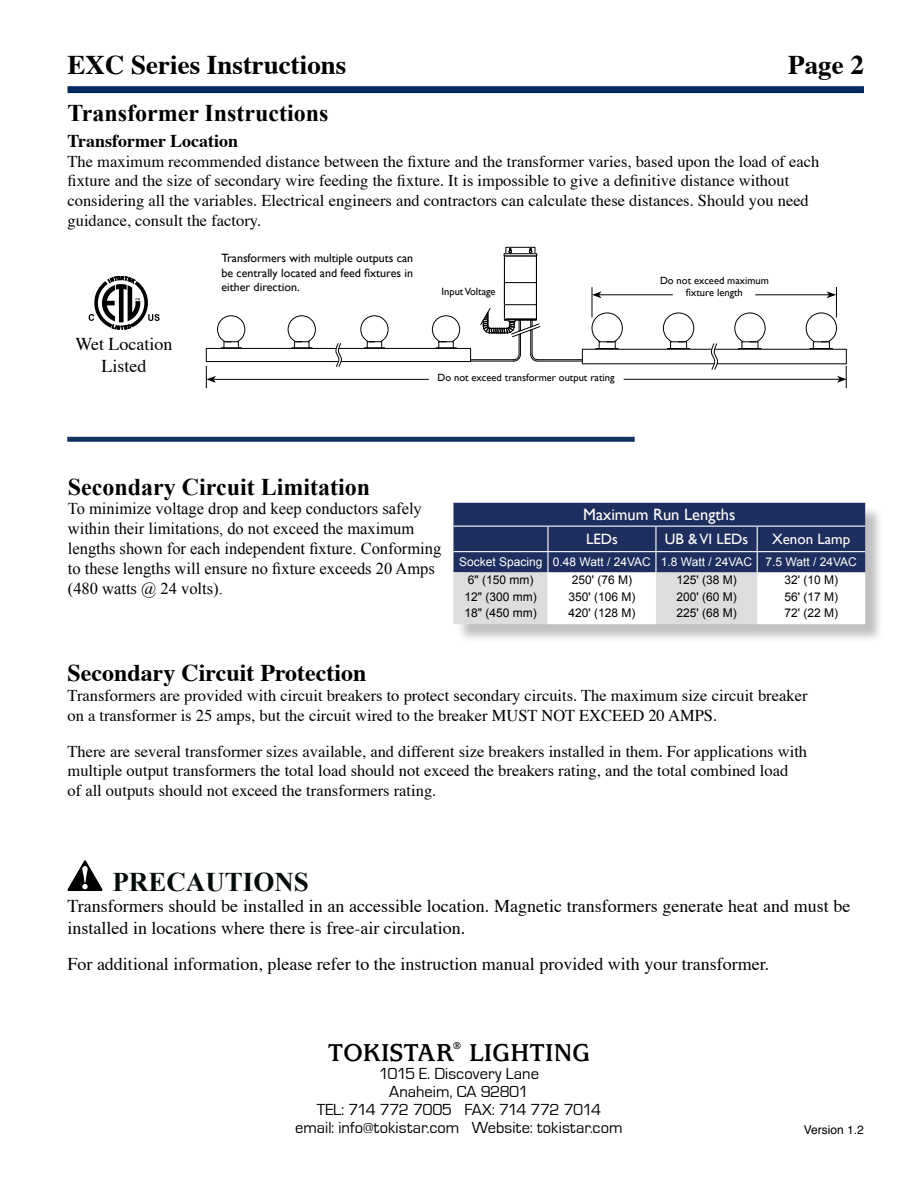
<style>
.page{position:relative;width:918px;height:1188px;background:#fff}
.page>*{position:absolute;margin:0;border:0;box-sizing:border-box;transform-origin:0 0}
.t1{font:700 27px "Times";color:#000}
.t2{font:700 27px "Usherwood Std";letter-spacing:.005em;color:#000}
.t3{font:700 27px "Times New Roman";color:#050b0b}
.t4{font:700 24px "Times New Roman";color:#000}
.t5{font:700 24px "Times";color:#000}
.t6{font:18px/21.6px "Times";color:#000}
.t7{font:700 18px "Times";color:#000}
.t8{font:16.5px/19.8px "Times";color:#000}
.t9{font:16.5px/19.8px "Times New Roman";color:#000}
.t10{font:16.5px/18px "Eurostile";color:#000;text-align:center}
.t11{font:16.5px "Gill Sans";color:#fff}
.t12{font:15px "Gill Sans";color:#fff}
.t13{font:12px/16.5px "Arial";color:#000}
.t14{font:12px/14.4px "Gill Sans";color:#000;text-align:justify}
.t15{font:12px "Arial";color:#fff}
.t16{font:12px "Helvetica";color:#000}
.t17{font:10.5px/12.6px "Gill Sans";color:#000;text-align:center}
</style>
<div class="page">
<svg style="left:68px;top:86px;width:796px;height:7px;background:#092f64"></svg>
<svg style="left:68px;top:437px;width:566px;height:5px;background:#1c3b67"></svg>
<svg style="left:67px;top:860px;width:36px;height:31px"></svg>
<svg style="left:89px;top:276px;width:71px;height:54px"></svg>
<hr style="left:592px;top:287px;width:1px;height:31px;background:#000">
<hr style="left:836px;top:287px;width:1px;height:30px;background:#000">
<hr style="left:599px;top:294px;width:74px;height:1px;background:#000">
<svg style="left:592px;top:291px;width:9px;height:7px"></svg>
<hr style="left:755px;top:294px;width:74px;height:1px;background:#000">
<svg style="left:827px;top:291px;width:9px;height:7px"></svg>
<div style="left:506px;top:247px;width:29px;height:7px;border:1px solid #000"></div>
<hr style="left:538px;top:359px;width:44px;height:1px;background:#000">
<hr style="left:538px;top:361px;width:44px;height:1px;background:#000">
<svg style="left:582px;top:312px;width:265px;height:76px"></svg>
<svg style="left:206px;top:248px;width:335px;height:140px"></svg>
<div style="left:456px;top:505px;width:428px;height:138px;background:#000;opacity:.25"></div>
<svg style="left:453px;top:503px;width:412px;height:121px"></svg>
<h1 class="t1" style="left:68px;top:47px;width:280px">EXC Series Instructions</h1>
<h1 class="t1" style="left:788px;top:47px;width:77px">Page 2</h1>
<h2 class="t4" style="left:68px;top:97px;width:263px">Transformer Instructions</h2>
<p class="t7" style="left:68px;top:129px;width:172px">Transformer Location</p>
<p class="t8" style="left:68px;top:152px;width:753px">The maximum recommended distance between the fixture and the transformer varies, based upon the load of each fixture and the size of secondary wire feeding the fixture. It is impossible to give a definitive distance without considering all the variables. Electrical engineers and contractors can calculate these distances. Should you need guidance, consult the factory.</p>
<p class="t6" style="left:76px;top:334px;width:99px;text-align:center">Wet Location<br>Listed</p>
<p class="t14" style="left:221px;top:251px;width:193px">Transformers with multiple outputs can be centrally located and feed fixtures in either direction.</p>
<p class="t17" style="left:442px;top:286px;width:56px">Input Voltage</p>
<p class="t17" style="left:660px;top:274px;width:110px">Do not exceed maximum fixture length</p>
<p class="t17" style="left:438px;top:371px;width:178px">Do not exceed transformer output rating</p>
<h2 class="t4" style="left:68px;top:470px;width:304px">Secondary Circuit Limitation</h2>
<p class="t9" style="left:68px;top:499px;width:375px">To minimize voltage drop and keep conductors safely within their limitations, do not exceed the maximum lengths shown for each independent fixture. Conforming to these lengths will ensure no fixture exceeds 20 Amps (480 watts @ 24 volts).</p>
<p class="t11" style="left:583px;top:505px;width:154px">Maximum Run Lengths</p>
<p class="t12" style="left:586px;top:530px;width:33px">LEDs</p>
<p class="t12" style="left:665px;top:530px;width:85px">UB &amp; VI LEDs</p>
<p class="t12" style="left:772px;top:530px;width:80px">Xenon Lamp</p>
<p class="t15" style="left:459px;top:554px;width:399px">Socket Spacing 0.48 Watt / 24VAC 1.8 Watt / 24VAC 7.5 Watt / 24VAC</p>
<p class="t13" style="left:465px;top:572px;width:74px">6" (150 mm)<br>12" (300 mm)<br>18" (450 mm)</p>
<p class="t13" style="left:568px;top:572px;width:68px">250' (76 M)<br>350' (106 M)<br>420' (128 M)</p>
<p class="t13" style="left:676px;top:572px;width:62px;text-align:justify">125' (38 M)<br>200' (60 M)<br>225' (68 M)</p>
<p class="t13" style="left:784px;top:572px;width:55px;text-align:justify">32' (10 M)<br>56' (17 M)<br>72' (22 M)</p>
<h2 class="t5" style="left:68px;top:657px;width:301px">Secondary Circuit Protection</h2>
<p class="t8" style="left:68px;top:686px;width:742px">Transformers are provided with circuit breakers to protect secondary circuits. The maximum size circuit breaker on a transformer is 25 amps, but the circuit wired to the breaker MUST NOT EXCEED 20 AMPS.</p>
<p class="t8" style="left:68px;top:742px;width:741px">There are several transformer sizes available, and different size breakers installed in them. For applications with multiple output transformers the total load should not exceed the breakers rating, and the total combined load<br>of all outputs should not exceed the transformers rating.</p>
<h1 class="t3" style="left:112px;top:863px;width:198px">PRECAUTIONS</h1>
<p class="t6" style="left:68px;top:897px;width:784px">Transformers should be installed in an accessible location. Magnetic transformers generate heat and must be installed in locations where there is free-air circulation.</p>
<p class="t6" style="left:68px;top:954px;width:703px">For additional information, please refer to the instruction manual provided with your transformer.</p>
<h1 class="t2" style="left:328px;top:1038px;width:264px">TOKISTAR<sup>®</sup> LIGHTING</h1>
<p class="t10" style="left:295px;top:1065px;width:329px">1015 E. Discovery Lane<br>Anaheim, CA 92801<br>TEL: 714 772 7005 FAX: 714 772 7014 email: info@tokistar.com Website: tokistar.com</p>
<p class="t16" style="left:804px;top:1121px;width:62px">Version 1.2</p>
</div>
